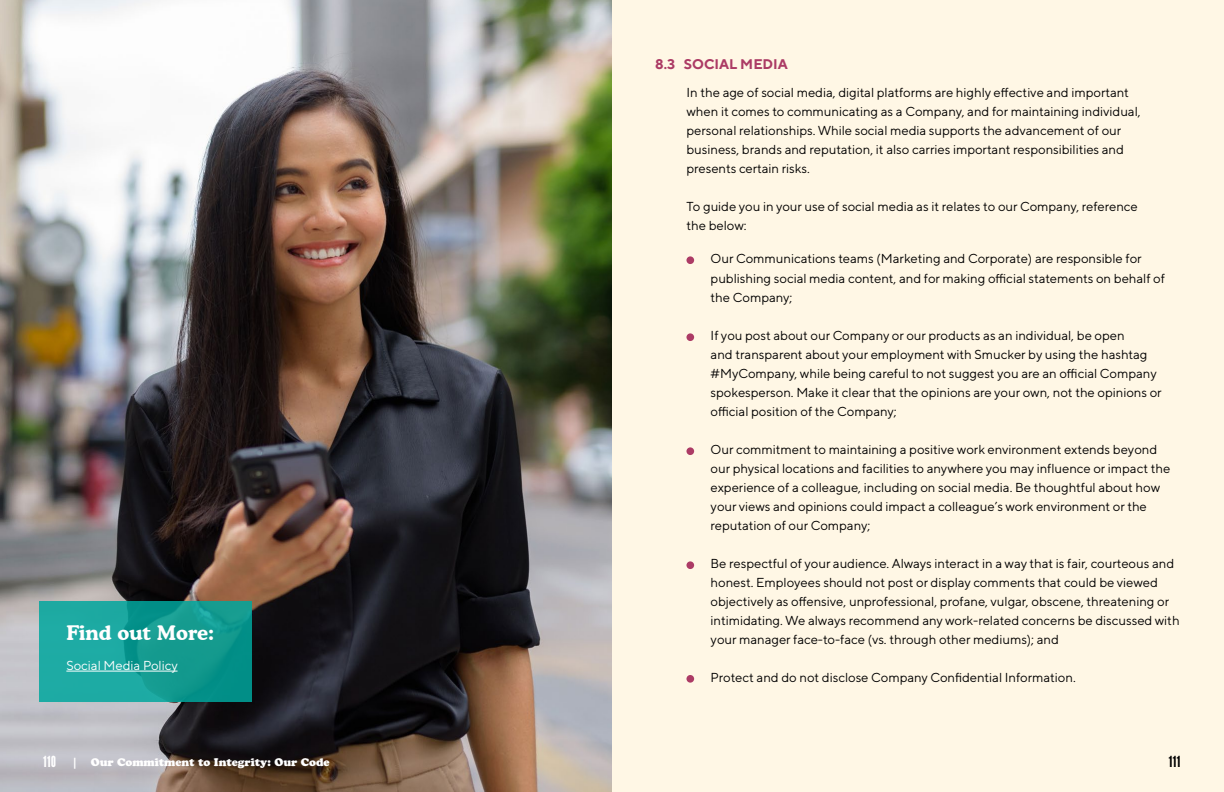
<style>
.page{position:relative;width:1224px;height:792px;background:#fff}
.page>*{position:absolute;margin:0;border:0;box-sizing:border-box;transform-origin:0 0}
.t1{font:700 20px "Cooper BT";color:#fff}
.t2{font:700 14px "TT Norms Pro";color:#ac3b65}
.t3{font:14px "Champion Featherweight";color:#fff}
.t4{font:14px "Champion Featherweight";color:#000}
.t5{font:13px/19px "TT Norms Pro";color:#000}
.t6{font:13px "TT Norms Pro";color:#fff}
.t7{font:11px "Cooper Black Std";color:#fff}
</style>
<div class="page">
<img style="left:0;top:0;width:612px;height:792px">
<svg style="left:39px;top:601px;width:213px;height:100px;background:#159f97"></svg>
<hr style="left:66px;top:671px;width:112px;height:1px;background:#fff">
<div style="left:612px;top:0;width:612px;height:792px;background:#fff7e5"></div>
<div style="left:686px;top:256px;width:8px;height:8px;background:#ac3b65;border-radius:50%"></div>
<div style="left:686px;top:333px;width:8px;height:8px;background:#ac3b65;border-radius:50%"></div>
<div style="left:686px;top:447px;width:8px;height:8px;background:#ac3b65;border-radius:50%"></div>
<div style="left:686px;top:561px;width:8px;height:8px;background:#ac3b65;border-radius:50%"></div>
<div style="left:686px;top:675px;width:8px;height:8px;background:#ac3b65;border-radius:50%"></div>
<p class="t2" style="left:655px;top:55px;width:134px">8.3 SOCIAL MEDIA</p>
<h1 class="t1" style="left:66px;top:620px;width:149px">Find out More:</h1>
<p class="t6" style="left:66px;top:657px;width:113px">Social Media Policy</p>
<p class="t5" style="left:686px;top:83px;width:456px">In the age of social media, digital platforms are highly effective and important when it comes to communicating as a Company, and for maintaining individual, personal relationships. While social media supports the advancement of our business, brands and reputation, it also carries important responsibilities and presents certain risks.</p>
<p class="t5" style="left:686px;top:197px;width:453px">To guide you in your use of social media as it relates to our Company, reference the below:</p>
<p class="t5" style="left:711px;top:249px;width:456px">Our Communications teams (Marketing and Corporate) are responsible for publishing social media content, and for making official statements on behalf of the Company;</p>
<p class="t5" style="left:711px;top:325px;width:453px">If you post about our Company or our products as an individual, be open<br>and transparent about your employment with Smucker by using the hashtag #MyCompany, while being careful to not suggest you are an official Company spokesperson. Make it clear that the opinions are your own, not the opinions or official position of the Company;</p>
<p class="t5" style="left:711px;top:439px;width:461px">Our commitment to maintaining a positive work environment extends beyond our physical locations and facilities to anywhere you may influence or impact the experience of a colleague, including on social media. Be thoughtful about how your views and opinions could impact a colleague’s work environment or the reputation of our Company;</p>
<p class="t5" style="left:711px;top:553px;width:470px">Be respectful of your audience. Always interact in a way that is fair, courteous and honest. Employees should not post or display comments that could be viewed objectively as offensive, unprofessional, profane, vulgar, obscene, threatening or intimidating. We always recommend any work-related concerns be discussed with your manager face-to-face (vs. through other mediums); and</p>
<p class="t5" style="left:711px;top:667px;width:367px">Protect and do not disclose Company Confidential Information.</p>
<p class="t3" style="left:43px;top:751px;width:14px">110</p>
<p class="t7" style="left:72px;top:755px;width:259px">| Our Commitment to Integrity: Our Code</p>
<p class="t4" style="left:1169px;top:751px;width:13px">111</p>
</div>
